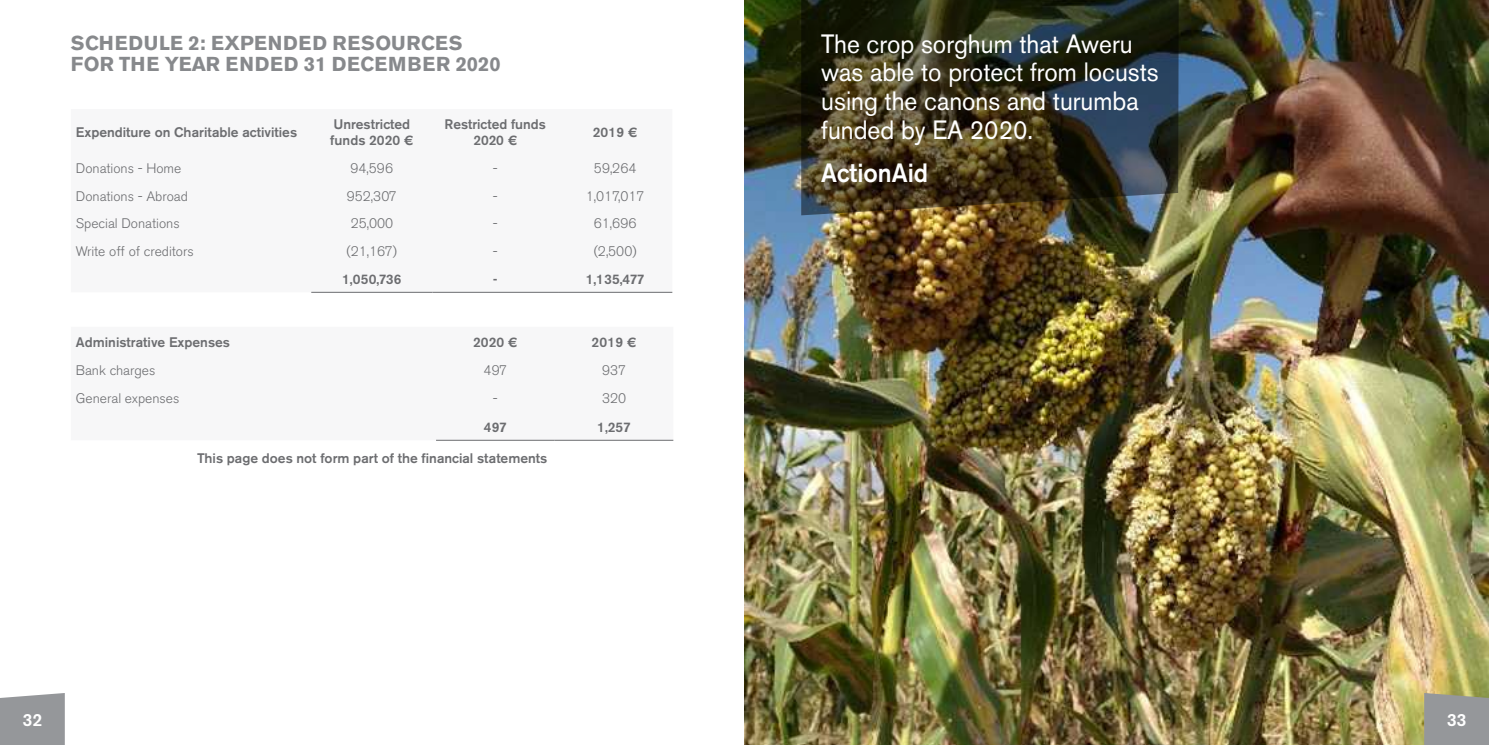
<style>
.page{position:relative;width:1489px;height:745px;background:#fff}
.page>*{position:absolute;margin:0;border:0;box-sizing:border-box;transform-origin:0 0}
.t1{font:26.25px/28.8px "Akzidenz Grotesk BE";color:#fff;scale:.94 1}
.t2{font:500 26.25px "Akzidenz Grotesk BE";color:#fff;scale:.94 1}
.t3{font:700 20px/21.2px "Akzidenz Grotesk BE";letter-spacing:.03em;color:#87898c}
.t4{font:500 17.5px "Akzidenz Grotesk BE";color:#fff}
.t5{font:500 13.75px/16.5px "Akzidenz Grotesk BE";color:#6c6d70}
.t6{font:300 13.75px "Akzidenz Grotesk BE";color:#6c6d70}
.s1{font-family:"Akzidenz Grotesk Pro"}
</style>
<div class="page">
<hr style="left:311px;top:292px;width:121px;height:1px;background:#6c6d70">
<hr style="left:432px;top:292px;width:126px;height:1px;background:#6c6d70">
<hr style="left:558px;top:292px;width:114px;height:1px;background:#6c6d70">
<hr style="left:436px;top:439px;width:118px;height:1px;background:#6c6d70">
<hr style="left:554px;top:439px;width:119px;height:1px;background:#6c6d70">
<img style="left:744px;top:0;width:744px;height:744px">
<img style="left:801px;top:0;width:377px;height:215px">
<svg style="left:0;top:693px;width:65px;height:51px;background:#9a9c9f"></svg>
<svg style="left:1423px;top:692px;width:65px;height:52px;background:#979894"></svg>
<h2 class="t3" style="left:71px;top:32px;width:431px">SCHEDULE 2: EXPENDED RESOURCES<br>FOR THE YEAR ENDED 31 DECEMBER 2020</h2>
<h1 class="t1" style="left:821px;top:29px;width:360px">The crop sorghum that Aweru was able to protect from locusts using the canons and turumba funded by EA 2020.</h1>
<h1 class="t2" style="left:821px;top:156px;width:115px">ActionAid</h1>
<p class="t5" style="left:76px;top:124px;width:223px">Expenditure on Charitable activities</p>
<p class="t5" style="left:330px;top:115px;width:85px">Unrestricted funds 2020 <span class="s1">€</span></p>
<p class="t5" style="left:444px;top:115px;width:103px;text-align:center">Restricted funds<br>2020 <span class="s1">€</span></p>
<p class="t5" style="left:592px;top:124px;width:46px">2019 <span class="s1">€</span></p>
<p class="t6" style="left:76px;top:160px;width:107px">Donations - Home</p>
<p class="t6" style="left:350px;top:160px;width:44px">94,596</p>
<p class="t6" style="left:493px;top:160px;width:6px">-</p>
<p class="t6" style="left:594px;top:160px;width:44px">59,264</p>
<p class="t6" style="left:76px;top:188px;width:114px">Donations - Abroad</p>
<p class="t6" style="left:347px;top:188px;width:52px">952,307</p>
<p class="t6" style="left:493px;top:188px;width:6px">-</p>
<p class="t6" style="left:585px;top:188px;width:60px">1,017,017</p>
<p class="t6" style="left:76px;top:216px;width:105px">Special Donations</p>
<p class="t6" style="left:351px;top:216px;width:44px">25,000</p>
<p class="t6" style="left:493px;top:216px;width:6px">-</p>
<p class="t6" style="left:593px;top:216px;width:44px">61,696</p>
<p class="t6" style="left:76px;top:243px;width:119px">Write off of creditors</p>
<p class="t6" style="left:346px;top:243px;width:52px">(21,167)</p>
<p class="t6" style="left:493px;top:243px;width:6px">-</p>
<p class="t6" style="left:593px;top:243px;width:44px">(2,500)</p>
<p class="t5" style="left:342px;top:270px;width:61px">1,050,736</p>
<p class="t5" style="left:493px;top:270px;width:6px">-</p>
<p class="t5" style="left:585px;top:270px;width:60px">1,135,477</p>
<p class="t5" style="left:76px;top:333px;width:156px">Administrative Expenses</p>
<p class="t5" style="left:473px;top:333px;width:46px">2020 <span class="s1">€</span></p>
<p class="t5" style="left:591px;top:333px;width:46px">2019 <span class="s1">€</span></p>
<p class="t6" style="left:76px;top:362px;width:81px">Bank charges</p>
<p class="t6" style="left:483px;top:362px;width:25px">497</p>
<p class="t6" style="left:602px;top:362px;width:26px">937</p>
<p class="t6" style="left:76px;top:390px;width:105px">General expenses</p>
<p class="t6" style="left:493px;top:390px;width:6px">-</p>
<p class="t6" style="left:602px;top:390px;width:26px">320</p>
<p class="t5" style="left:484px;top:418px;width:24px">497</p>
<p class="t5" style="left:597px;top:418px;width:35px">1,257</p>
<p class="t5" style="left:197px;top:449px;width:352px">This page does not form part of the financial statements</p>
<p class="t4" style="left:23px;top:708px;width:21px">32</p>
<p class="t4" style="left:1446px;top:708px;width:21px">33</p>
</div>
